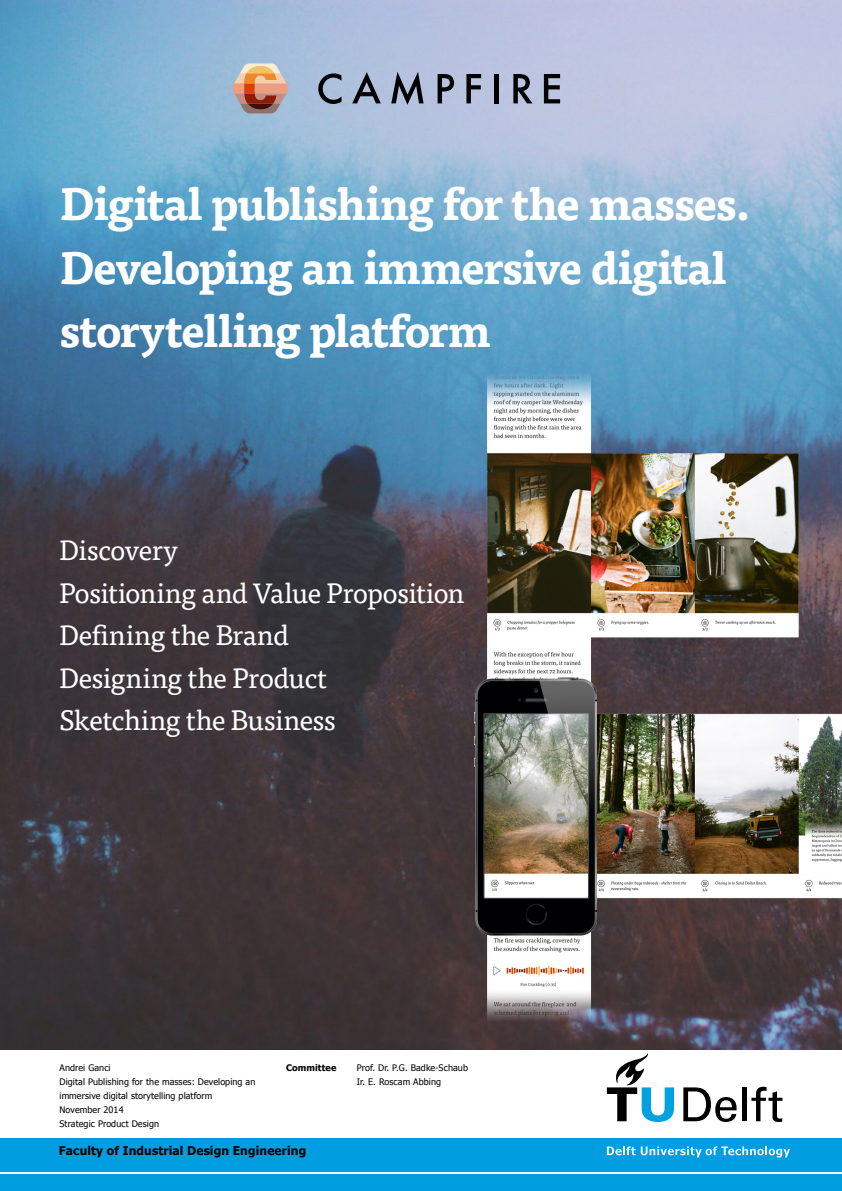
<style>
.page{position:relative;width:842px;height:1191px;background:#fff}
.page>*{position:absolute;margin:0;border:0;box-sizing:border-box;transform-origin:0 0}
.t1{font:700 45px/63.8px "Tisa Pro";letter-spacing:-.025em;color:#fff}
.t2{font:28px/42.5px "Tisa Pro";letter-spacing:-.025em;color:#fff}
.t3{font:700 12px "Tahoma";letter-spacing:.01em;color:#000}
.t4{font:9px/14.2px "Tahoma";letter-spacing:.01em;color:#000}
.t5{font:700 9px "Tahoma";letter-spacing:.01em;color:#000}
</style>
<div class="page">
<div style="left:0;top:1138px;width:92px;height:53px;background:#009ee0"></div>
<hr style="left:0;top:1049px;width:92px;height:1px;background:#000">
<hr style="left:0;top:1172px;width:92px;height:1px;background:#fff">
<div style="left:91px;top:1138px;width:751px;height:53px;background:#009ee0"></div>
<hr style="left:91px;top:1049px;width:751px;height:1px;background:#000">
<hr style="left:91px;top:1172px;width:751px;height:1px;background:#fff">
<svg style="left:683px;top:1087px;width:53px;height:35px"></svg>
<hr style="left:742px;top:1087px;width:4px;height:34px;background:#000">
<svg style="left:751px;top:1086px;width:31px;height:36px"></svg>
<svg style="left:607px;top:1053px;width:67px;height:69px"></svg>
<svg style="left:607px;top:1146px;width:183px;height:11px"></svg>
<img style="left:0;top:0;width:842px;height:1049px">
<svg style="left:318px;top:73px;width:23px;height:31px"></svg>
<svg style="left:352px;top:72px;width:29px;height:31px"></svg>
<svg style="left:391px;top:72px;width:33px;height:33px"></svg>
<svg style="left:438px;top:74px;width:16px;height:29px"></svg>
<svg style="left:466px;top:74px;width:15px;height:29px"></svg>
<hr style="left:494px;top:74px;width:4px;height:29px;background:#000">
<svg style="left:513px;top:74px;width:19px;height:29px"></svg>
<svg style="left:544px;top:74px;width:16px;height:29px"></svg>
<svg style="left:232px;top:63px;width:57px;height:50px;background:#c19986"></svg>
<img style="left:475px;top:369px;width:367px;height:654px">
<h1 class="t1" style="left:60px;top:169px;width:692px">Digital publishing for the masses.<br>Developing an immersive digital storytelling platform</h1>
<h2 class="t2" style="left:60px;top:527px;width:407px">Discovery<br>Positioning and Value Proposition<br>Defining the Brand<br>Designing the Product<br>Sketching the Business</h2>
<p class="t4" style="left:60px;top:1059px;width:197px">Andrei Ganci<br>Digital Publishing for the masses: Developing an immersive digital storytelling platform<br>November 2014<br>Strategic Product Design</p>
<p class="t5" style="left:286px;top:1061px;width:52px">Committee</p>
<p class="t4" style="left:357px;top:1059px;width:113px">Prof. Dr. P.G. Badke-Schaub<br>Ir. E. Roscam Abbing</p>
<h3 class="t3" style="left:59px;top:1142px;width:249px">Faculty of Industrial Design Engineering</h3>
</div>
